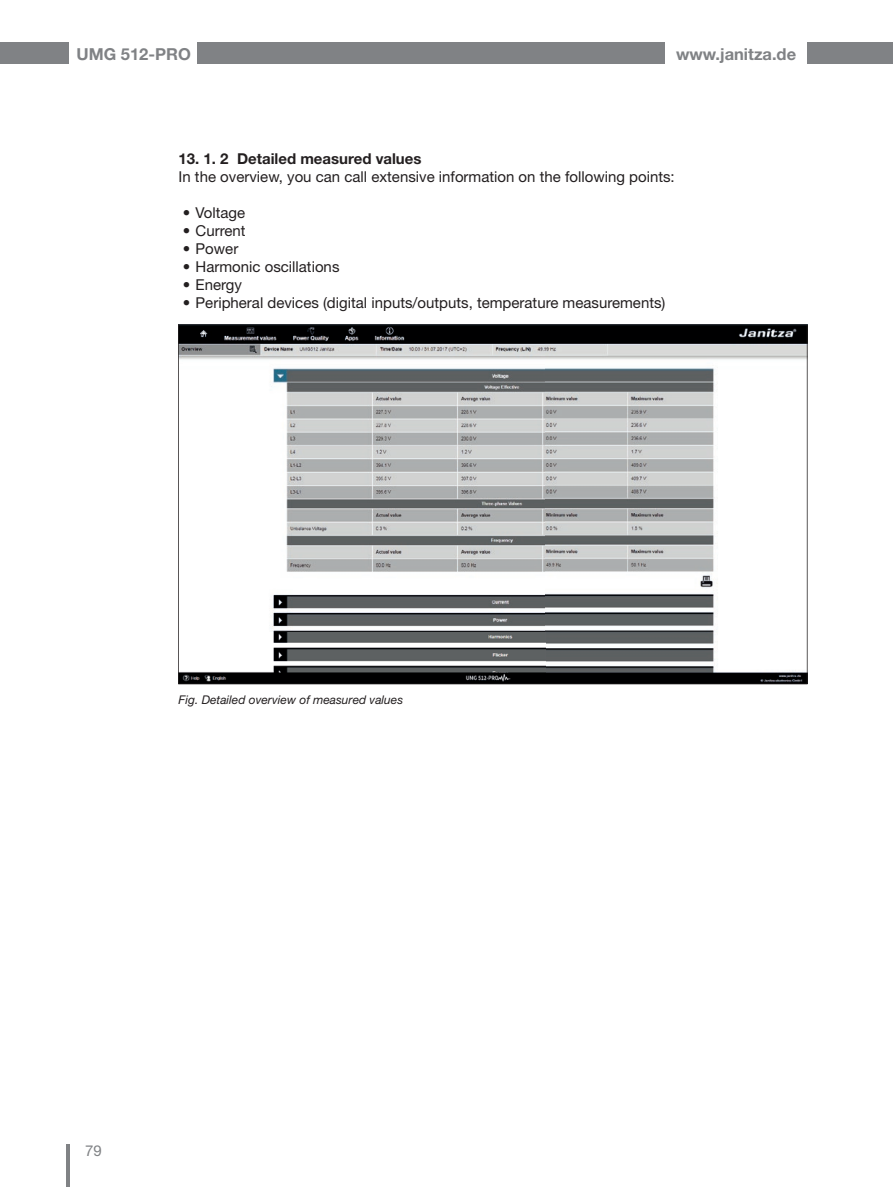
<style>
.page{position:relative;width:893px;height:1187px;background:#fff}
.page>*{position:absolute;margin:0;border:0;box-sizing:border-box;transform-origin:0 0}
.t1{font:700 16.5px "Helvetica Neue LT";color:#808285}
.t2{font:15px "Helvetica Neue LT";color:#231f20}
.t3{font:700 15px "Helvetica Neue LT";color:#231f20}
.t4{font:15px "Helvetica Neue LT";color:#808285}
.t5{font:italic 12px "Helvetica Neue LT";color:#231f20}
</style>
<div class="page">
<div style="left:0;top:43px;width:68px;height:21px;background:#808285"></div>
<hr style="left:67px;top:1144px;width:3px;height:42px;background:#808285">
<div style="left:197px;top:43px;width:467px;height:21px;background:#808285"></div>
<div style="left:808px;top:43px;width:85px;height:21px;background:#808285"></div>
<svg style="left:178px;top:324px;width:630px;height:360px"></svg>
<p class="t1" style="left:77px;top:44px;width:116px">UMG 512-PRO</p>
<p class="t1" style="left:676px;top:44px;width:122px">www.janitza.de</p>
<p class="t3" style="left:179px;top:149px;width:244px">13. 1. 2 Detailed measured values</p>
<p class="t2" style="left:179px;top:167px;width:498px">In the overview, you can call extensive information on the following points:</p>
<p class="t2" style="left:183px;top:203px;width:64px">• Voltage</p>
<p class="t2" style="left:183px;top:221px;width:64px">• Current</p>
<p class="t2" style="left:183px;top:239px;width:57px">• Power</p>
<p class="t2" style="left:183px;top:257px;width:158px">• Harmonic oscillations</p>
<p class="t2" style="left:183px;top:275px;width:60px">• Energy</p>
<p class="t2" style="left:183px;top:293px;width:484px">• Peripheral devices (digital inputs/outputs, temperature measurements)</p>
<p class="t5" style="left:179px;top:692px;width:226px">Fig. Detailed overview of measured values</p>
<p class="t4" style="left:85px;top:1141px;width:18px">79</p>
</div>
